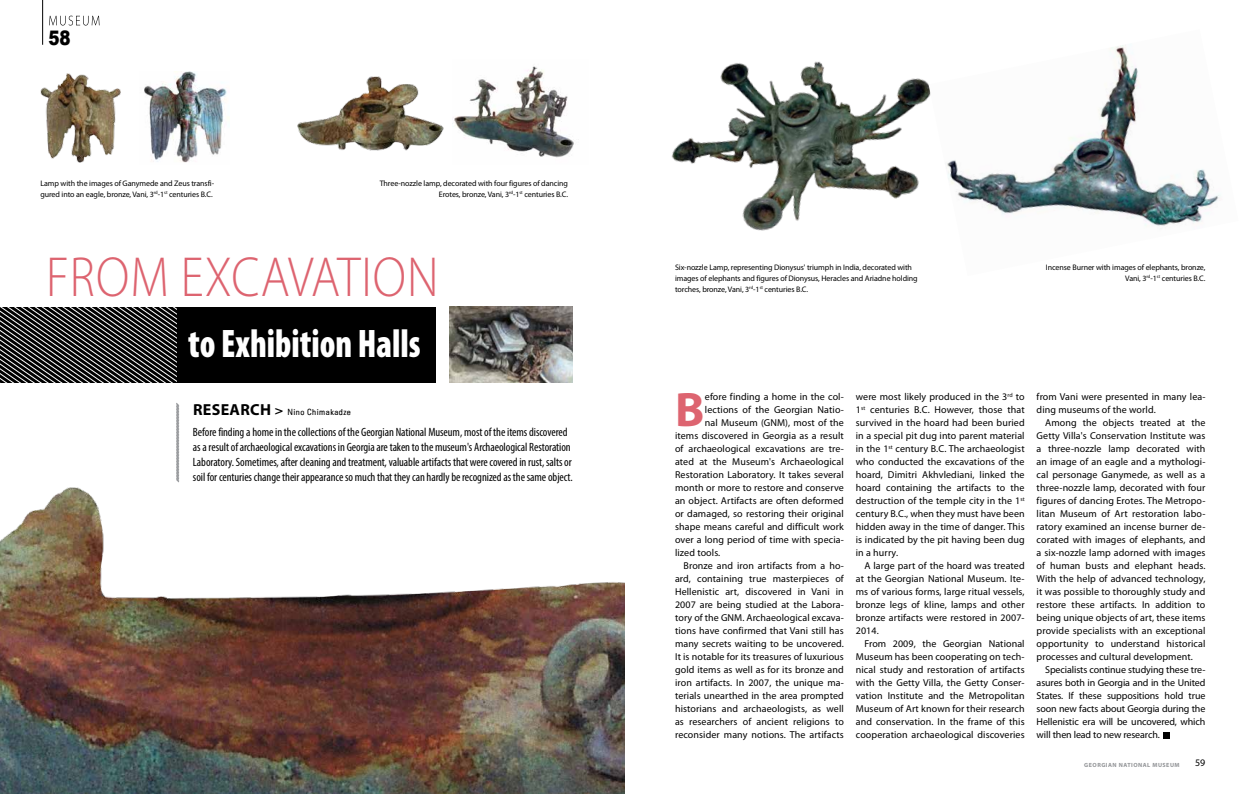
<style>
.page{position:relative;width:1248px;height:794px;background:#fff}
.page>*{position:absolute;margin:0;border:0;box-sizing:border-box;transform-origin:0 0}
.t1{font:300 56.8px "Myriad Pro";letter-spacing:.02em;color:#dd6470;scale:.87 1}
.t2{font:700 48.6px "Myriad Pro";color:#dd6470}
.t3{font:900 condensed 40px "Myriad Pro";color:#fff;scale:.87 1}
.t4{font:900 20px "Arial";color:#000;scale:.83 1}
.t5{font:condensed 12px/15px "Myriad Pro";letter-spacing:-.005em;color:#000}
.t6{font:10px/13px "Myriad Pro";letter-spacing:.01em;color:#000;text-align:justify}
.t7{font:700 9px "BPG Nateli Mt";color:#000}
.t8{font:8px/11px "Myriad Pro";letter-spacing:-.01em;color:#000}
.t9{font:700 6px "Myriad Pro";letter-spacing:.08em;color:#939598}
.s1{font-family:"Myriad Pro";font-size:16px}
.s2{font-size:16px}
</style>
<div class="page">
<img style="left:671px;top:61px;width:257px;height:170px">
<img style="left:928px;top:45px;width:292px;height:181px">
<img style="left:0;top:487px;width:624px;height:307px">
<img style="left:40px;top:74px;width:81px;height:89px">
<img style="left:144px;top:71px;width:85px;height:92px">
<img style="left:297px;top:76px;width:147px;height:75px">
<img style="left:452px;top:66px;width:122px;height:92px">
<svg style="left:1163px;top:732px;width:6px;height:6px"></svg>
<div style="left:0;top:307px;width:435px;height:75px;background:#000"></div>
<svg style="left:176px;top:403px;width:3px;height:80px"></svg>
<svg style="left:0;top:307px;width:176px;height:75px"></svg>
<img style="left:449px;top:307px;width:124px;height:75px">
<hr style="left:42px;top:0;width:1px;height:45px;background:#000">
<svg style="left:49px;top:16px;width:50px;height:10px"></svg>
<h3 class="t4" style="left:48px;top:26px;width:28px">58</h3>
<p class="t8" style="left:40px;top:177px;width:175px">Lamp with the images of Ganymede and Zeus transfi&shy;gured into an eagle, bronze, Vani, 3<sup>rd</sup>-1<sup>st</sup> centuries B.C.</p>
<p class="t8" style="left:380px;top:177px;width:190px;text-align:right">Three-nozzle lamp, decorated with four figures of dancing<br>Erotes, bronze, Vani, 3<sup>rd</sup>-1<sup>st</sup> centuries B.C.</p>
<h1 class="t1" style="left:46px;top:246px;width:411px">FROM EXCAVATION</h1>
<h3 class="t3" style="left:188px;top:318px;width:268px">to Exhibition Halls</h3>
<p class="t7" style="left:193px;top:408px;width:160px"><span class="s1">RESEARCH</span> <span class="s2">&gt;</span> Nino Chimakadze</p>
<p class="t5" style="left:193px;top:424px;width:381px">Before finding a home in the collections of the Georgian National Museum, most of the items discovered as a result of archaeological excavations in Georgia are taken to the museum's Archaeological Restoration Laboratory. Sometimes, after cleaning and treatment, valuable artifacts that were covered in rust, salts or soil for centuries change their appearance so much that they can hardly be recognized as the same object.</p>
<p class="t8" style="left:675px;top:261px;width:244px">Six-nozzle Lamp, representing Dionysus' triumph in India, decorated with images of elephants and figures of Dionysus, Heracles and Ariadne holding torches, bronze, Vani, 3<sup>rd</sup>-1<sup>st</sup> centuries B.C.</p>
<p class="t8" style="left:1045px;top:261px;width:161px;text-align:right">Incense Burner with images of elephants, bronze,<br>Vani, 3<sup>rd</sup>-1<sup>st</sup> centuries B.C.</p>
<h2 class="t2" style="left:675px;top:378px;width:31px">B</h2>
<p class="t6" style="left:704px;top:390px;width:140px">efore finding a home in the col-</p>
<p class="t6" style="left:704px;top:403px;width:140px">lections of the Georgian Natio-</p>
<p class="t6" style="left:704px;top:416px;width:140px">nal Museum (GNM), most of the</p>
<p class="t6" style="left:675px;top:429px;width:170px">items discovered in Georgia as a result</p>
<p class="t6" style="left:675px;top:442px;width:170px">of archaeological excavations are tre-</p>
<p class="t6" style="left:675px;top:455px;width:170px">ated at the Museum's Archaeological</p>
<p class="t6" style="left:675px;top:468px;width:170px">Restoration Laboratory. It takes several</p>
<p class="t6" style="left:675px;top:481px;width:170px">month or more to restore and conserve</p>
<p class="t6" style="left:675px;top:494px;width:170px">an object. Artifacts are often deformed</p>
<p class="t6" style="left:675px;top:507px;width:170px">or damaged, so restoring their original</p>
<p class="t6" style="left:675px;top:520px;width:170px">shape means careful and difficult work</p>
<p class="t6" style="left:675px;top:533px;width:170px">over a long period of time with specia-</p>
<p class="t6" style="left:675px;top:546px;width:47px">lized tools.</p>
<p class="t6" style="left:683px;top:559px;width:162px">Bronze and iron artifacts from a ho-</p>
<p class="t6" style="left:675px;top:572px;width:170px">ard, containing true masterpieces of</p>
<p class="t6" style="left:675px;top:585px;width:170px">Hellenistic art, discovered in Vani in</p>
<p class="t6" style="left:675px;top:598px;width:170px">2007 are being studied at the Labora-</p>
<p class="t6" style="left:675px;top:611px;width:170px">tory of the GNM. Archaeological excava-</p>
<p class="t6" style="left:675px;top:624px;width:170px">tions have confirmed that Vani still has</p>
<p class="t6" style="left:675px;top:637px;width:170px">many secrets waiting to be uncovered.</p>
<p class="t6" style="left:675px;top:650px;width:170px">It is notable for its treasures of luxurious</p>
<p class="t6" style="left:675px;top:663px;width:170px">gold items as well as for its bronze and</p>
<p class="t6" style="left:675px;top:676px;width:170px">iron artifacts. In 2007, the unique ma-</p>
<p class="t6" style="left:675px;top:689px;width:170px">terials unearthed in the area prompted</p>
<p class="t6" style="left:675px;top:702px;width:170px">historians and archaeologists, as well</p>
<p class="t6" style="left:675px;top:715px;width:170px">as researchers of ancient religions to</p>
<p class="t6" style="left:675px;top:728px;width:170px">reconsider many notions. The artifacts</p>
<p class="t6" style="left:855px;top:390px;width:170px">were most likely produced in the 3<sup>rd</sup> to 1<sup>st</sup> centuries B.C. However, those that survived in the hoard had been buried in a special pit dug into parent material in the 1<sup>st</sup> century B.C. The archaeologist who conducted the excavations of the hoard, Dimitri Akhvlediani, linked the hoard containing the artifacts to the destruction of the temple city in the 1<sup>st </sup>century B.C., when they must have been hidden away in the time of danger. This is indicated by the pit having been dug in a hurry.</p>
<p class="t6" style="left:855px;top:559px;width:170px;text-indent:8px">A large part of the hoard was treated at the Georgian National Museum. Ite&shy;ms of various forms, large ritual vessels, bronze legs of kline, lamps and other bronze artifacts were restored in 2007- 2014.</p>
<p class="t6" style="left:855px;top:637px;width:170px;text-indent:8px">From 2009, the Georgian National Museum has been cooperating on tech&shy;nical study and restoration of artifacts with the Getty Villa, the Getty Conser&shy;vation Institute and the Metropolitan Museum of Art known for their research and conservation. In the frame of this cooperation archaeological discoveries</p>
<p class="t6" style="left:1036px;top:390px;width:170px">from Vani were presented in many lea&shy;ding museums of the world.</p>
<p class="t6" style="left:1036px;top:416px;width:170px;text-indent:8px">Among the objects treated at the Getty Villa's Conservation Institute was a three-nozzle lamp decorated with an image of an eagle and a mythologi&shy;cal personage Ganymede, as well as a three-nozzle lamp, decorated with four figures of dancing Erotes. The Metropo&shy;litan Museum of Art restoration labo&shy;ratory examined an incense burner de&shy;corated with images of elephants, and a six-nozzle lamp adorned with images of human busts and elephant heads.<br>With the help of advanced technology, it was possible to thoroughly study and restore these artifacts. In addition to being unique objects of art, these items provide specialists with an exceptional opportunity to understand historical processes and cultural development.</p>
<p class="t6" style="left:1036px;top:663px;width:170px;text-indent:8px">Specialists continue studying these tre&shy;asures both in Georgia and in the United States. If these suppositions hold true soon new facts about Georgia during the Hellenistic era will be uncovered, which will then lead to new research.</p>
<p class="t9" style="left:1084px;top:761px;width:97px">GEORGIAN NATIONAL MUSEUM</p>
<p class="t6" style="left:1194px;top:756px;width:12px">59</p>
</div>
